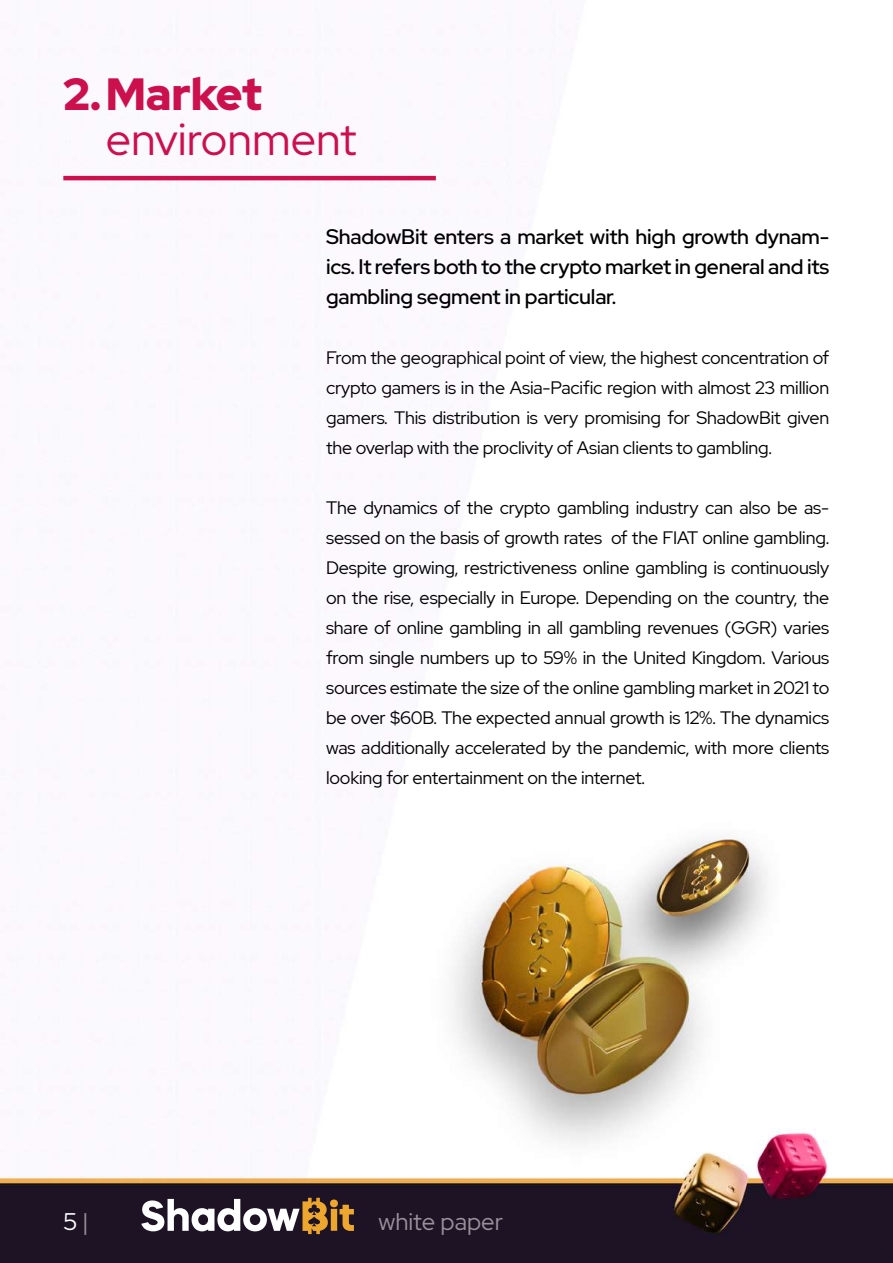
<style>
.page{position:relative;width:893px;height:1263px;background:#fff}
.page>*{position:absolute;margin:0;border:0;box-sizing:border-box;transform-origin:0 0}
.t1{font:45px "Red Hat Display";color:#cc0f4d}
.t2{font:900 45px "Red Hat Display";letter-spacing:-.01em;color:#cc0f4d}
.t3{font:24px "Red Hat Display";color:#98919a}
.t4{font:24px "Red Hat Display";color:#fff}
.t5{font:500 21px/30px "Red Hat Display";letter-spacing:-.01em;color:#000;text-align:justify}
.t6{font:18px/30px "Red Hat Display";letter-spacing:-.01em;color:#000;text-align:justify}
.s1{color:#98919a}
</style>
<div class="page">
<img style="left:0;top:175px;width:893px;height:1088px">
<svg style="left:141px;top:1198px;width:213px;height:36px"></svg>
<hr style="left:63px;top:176px;width:373px;height:4px;background:#cc0f4d">
<h1 class="t2" style="left:63px;top:64px;width:200px">2.Market</h1>
<h1 class="t1" style="left:106px;top:109px;width:252px">environment</h1>
<p class="t5" style="left:326px;top:221px;width:505px">ShadowBit enters a market with high growth dynam&shy;ics. It refers both to the crypto market in general and its gambling segment in particular.</p>
<p class="t6" style="left:326px;top:343px;width:505px">From the geographical point of view, the highest concentration of crypto gamers is in the Asia-Pacific region with almost 23 million gamers. This distribution is very promising for ShadowBit given the overlap with the proclivity of Asian clients to gambling.</p>
<p class="t6" style="left:326px;top:493px;width:505px">The dynamics of the crypto gambling industry can also be as&shy;sessed on the basis of growth rates of the FIAT online gambling.<br>Despite growing, restrictiveness online gambling is continuously on the rise, especially in Europe. Depending on the country, the share of online gambling in all gambling revenues (GGR) varies from single numbers up to 59% in the United Kingdom. Various sources estimate the size of the online gambling market in 2021 to be over $60B. The expected annual growth is 12%. The dynamics was additionally accelerated by the pandemic, with more clients looking for entertainment on the internet.</p>
<h2 class="t4" style="left:63px;top:1205px;width:27px">5 <span class="s1">|</span></h2>
<h2 class="t3" style="left:378px;top:1205px;width:126px">white paper</h2>
</div>
